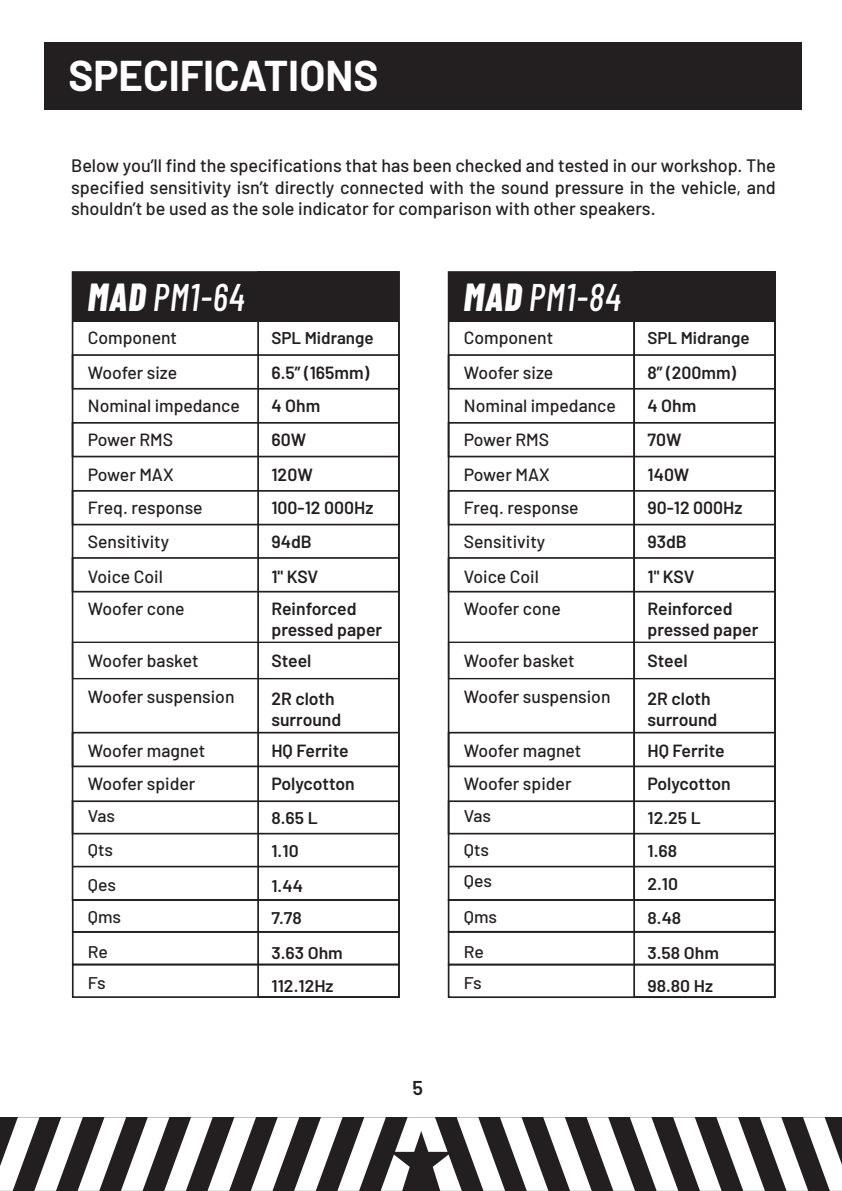
<style>
.page{position:relative;width:842px;height:1191px;background:#fff}
.page>*{position:absolute;margin:0;border:0;box-sizing:border-box;transform-origin:0 0}
.t1{font:700 42px "Barlow";color:#fff}
.t2{font:italic 500 38.4px "Barlow Condensed";letter-spacing:.03em;color:#fff;scale:.95 1}
.t3{font:600 20px "Barlow";color:#231f20}
.t4{font:500 18px/21.6px "Barlow";color:#231f20;text-align:justify}
.t5{font:500 17.6px/33.2px "Barlow";color:#231f20}
.t6{font:600 17.6px/33.2px "Barlow";color:#231f20}
.t7{font:600 17px/32.6px "Barlow";color:#231f20;scale:1.04 1}
.t8{font:500 17px/34.6px "Barlow";color:#231f20;scale:1.04 1}
.t9{font:600 17px "Barlow";color:#231f20}
.s1{font-weight:800;font-size:39px}
</style>
<div class="page">
<div style="left:73px;top:272px;width:326px;height:49px;background:#231f20"></div>
<div style="left:45px;top:42px;width:757px;height:68px;background:#231f20"></div>
<svg style="left:0;top:1117px;width:842px;height:73px"></svg>
<div style="left:72px;top:354px;width:328px;height:35px;border:2px solid #231f20"></div>
<div style="left:72px;top:422px;width:328px;height:35px;border:2px solid #231f20"></div>
<div style="left:257px;top:271px;width:143px;height:727px;border:2px solid #231f20"></div>
<div style="left:72px;top:641px;width:328px;height:38px;border:1px solid #231f20"></div>
<div style="left:72px;top:732px;width:328px;height:35px;border:2px solid #231f20"></div>
<div style="left:72px;top:557px;width:328px;height:35px;border:2px solid #231f20"></div>
<div style="left:72px;top:800px;width:328px;height:34px;border:2px solid #231f20"></div>
<hr style="left:73px;top:865px;width:326px;height:2px;background:#231f20">
<div style="left:449px;top:272px;width:326px;height:49px;background:#231f20"></div>
<div style="left:448px;top:354px;width:328px;height:35px;border:2px solid #231f20"></div>
<div style="left:448px;top:422px;width:328px;height:35px;border:2px solid #231f20"></div>
<div style="left:448px;top:641px;width:328px;height:38px;border:1px solid #231f20"></div>
<div style="left:448px;top:732px;width:328px;height:35px;border:2px solid #231f20"></div>
<div style="left:448px;top:800px;width:328px;height:34px;border:2px solid #231f20"></div>
<hr style="left:449px;top:865px;width:326px;height:2px;background:#231f20">
<div style="left:72px;top:490px;width:328px;height:35px;border:2px solid #231f20"></div>
<div style="left:448px;top:490px;width:328px;height:35px;border:2px solid #231f20"></div>
<div style="left:448px;top:557px;width:328px;height:35px;border:2px solid #231f20"></div>
<div style="left:72px;top:899px;width:328px;height:33px;border:2px solid #231f20"></div>
<div style="left:72px;top:931px;width:328px;height:34px;border:2px solid #231f20"></div>
<div style="left:72px;top:963px;width:328px;height:35px;border:2px solid #231f20"></div>
<div style="left:633px;top:271px;width:143px;height:727px;border:2px solid #231f20"></div>
<div style="left:448px;top:899px;width:328px;height:33px;border:2px solid #231f20"></div>
<div style="left:448px;top:931px;width:328px;height:34px;border:2px solid #231f20"></div>
<div style="left:448px;top:963px;width:328px;height:35px;border:2px solid #231f20"></div>
<h1 class="t1" style="left:69px;top:45px;width:311px">SPECIFICATIONS</h1>
<p class="t4" style="left:71px;top:153px;width:706px">Below you’ll find the specifications that has been checked and tested in our workshop. The specified sensitivity isn’t directly connected with the sound pressure in the vehicle, and shouldn’t be used as the sole indicator for comparison with other speakers.</p>
<h2 class="t2" style="left:88px;top:270px;width:166px"><span class="s1">MAD</span> PM1-64</h2>
<p class="t5" style="left:88px;top:318px;width:91px;line-height:35.2px">Component<br>Woofer size</p>
<p class="t9" style="left:271px;top:325px;width:104px">SPL Midrange</p>
<p class="t6" style="left:271px;top:355px;width:99px">6.5” (165mm)</p>
<h2 class="t2" style="left:464px;top:270px;width:167px"><span class="s1">MAD</span> PM1-84</h2>
<p class="t5" style="left:464px;top:318px;width:91px;line-height:35.2px">Component<br>Woofer size</p>
<p class="t9" style="left:647px;top:325px;width:104px">SPL Midrange</p>
<p class="t6" style="left:647px;top:355px;width:90px">8” (200mm)</p>
<p class="t5" style="left:88px;top:388px;width:153px">Nominal impedance<br>Power RMS</p>
<p class="t6" style="left:271px;top:388px;width:50px">4 Ohm<br>60W</p>
<p class="t5" style="left:464px;top:388px;width:153px">Nominal impedance<br>Power RMS</p>
<p class="t6" style="left:647px;top:388px;width:50px">4 Ohm<br>70W</p>
<p class="t5" style="left:88px;top:456px;width:87px">Power MAX</p>
<p class="t6" style="left:271px;top:456px;width:43px">120W</p>
<p class="t5" style="left:464px;top:456px;width:87px">Power MAX</p>
<p class="t6" style="left:647px;top:456px;width:43px">140W</p>
<p class="t5" style="left:88px;top:490px;width:116px">Freq. response</p>
<p class="t6" style="left:271px;top:490px;width:103px">100-12 000Hz</p>
<p class="t5" style="left:464px;top:490px;width:116px">Freq. response</p>
<p class="t6" style="left:647px;top:490px;width:96px">90-12 000Hz</p>
<p class="t5" style="left:88px;top:523px;width:83px">Sensitivity</p>
<p class="t6" style="left:271px;top:523px;width:42px">94dB</p>
<p class="t5" style="left:464px;top:523px;width:83px">Sensitivity</p>
<p class="t6" style="left:647px;top:523px;width:41px">93dB</p>
<p class="t5" style="left:88px;top:558px;width:77px">Voice Coil</p>
<p class="t6" style="left:271px;top:558px;width:48px">1" KSV</p>
<p class="t5" style="left:464px;top:558px;width:77px">Voice Coil</p>
<p class="t6" style="left:647px;top:558px;width:48px">1" KSV</p>
<p class="t5" style="left:88px;top:591px;width:98px">Woofer cone</p>
<p class="t5" style="left:88px;top:642px;width:112px">Woofer basket</p>
<p class="t6" style="left:271px;top:597px;width:112px;line-height:21.2px">Reinforced pressed paper</p>
<p class="t6" style="left:271px;top:642px;width:42px">Steel</p>
<p class="t5" style="left:88px;top:678px;width:148px">Woofer suspension</p>
<p class="t6" style="left:271px;top:686px;width:71px;line-height:21.2px">2R cloth surround</p>
<p class="t5" style="left:88px;top:732px;width:119px">Woofer magnet<br>Woofer spider</p>
<p class="t6" style="left:271px;top:732px;width:85px">HQ Ferrite<br>Polycotton</p>
<p class="t8" style="left:88px;top:796px;width:28px">Vas<br>Qts</p>
<p class="t7" style="left:271px;top:800px;width:46px">8.65 L<br>1.10</p>
<p class="t8" style="left:88px;top:866px;width:28px">Qes</p>
<p class="t7" style="left:271px;top:867px;width:32px">1.44</p>
<p class="t8" style="left:88px;top:898px;width:34px">Qms</p>
<p class="t7" style="left:271px;top:900px;width:31px">7.78</p>
<p class="t8" style="left:88px;top:933px;width:21px">Re</p>
<p class="t7" style="left:271px;top:935px;width:70px">3.63 Ohm</p>
<p class="t8" style="left:88px;top:964px;width:19px">Fs</p>
<p class="t7" style="left:271px;top:967px;width:61px">112.12Hz</p>
<p class="t3" style="left:412px;top:1073px;width:12px">5</p>
<p class="t5" style="left:464px;top:591px;width:98px">Woofer cone</p>
<p class="t5" style="left:464px;top:642px;width:112px">Woofer basket</p>
<p class="t6" style="left:647px;top:597px;width:112px;line-height:21.2px">Reinforced pressed paper</p>
<p class="t6" style="left:647px;top:642px;width:42px">Steel</p>
<p class="t5" style="left:464px;top:678px;width:148px">Woofer suspension</p>
<p class="t6" style="left:647px;top:686px;width:71px;line-height:21.2px">2R cloth surround</p>
<p class="t5" style="left:464px;top:732px;width:119px">Woofer magnet<br>Woofer spider</p>
<p class="t6" style="left:647px;top:732px;width:85px">HQ Ferrite<br>Polycotton</p>
<p class="t8" style="left:464px;top:796px;width:28px">Vas<br>Qts</p>
<p class="t8" style="left:464px;top:862px;width:28px">Qes</p>
<p class="t7" style="left:647px;top:800px;width:53px">12.25 L<br>1.68<br>2.10</p>
<p class="t8" style="left:464px;top:898px;width:34px">Qms</p>
<p class="t7" style="left:647px;top:900px;width:34px">8.48</p>
<p class="t8" style="left:464px;top:933px;width:21px">Re</p>
<p class="t7" style="left:647px;top:935px;width:70px">3.58 Ohm</p>
<p class="t8" style="left:464px;top:964px;width:19px">Fs</p>
<p class="t7" style="left:647px;top:967px;width:65px">98.80 Hz</p>
</div>
